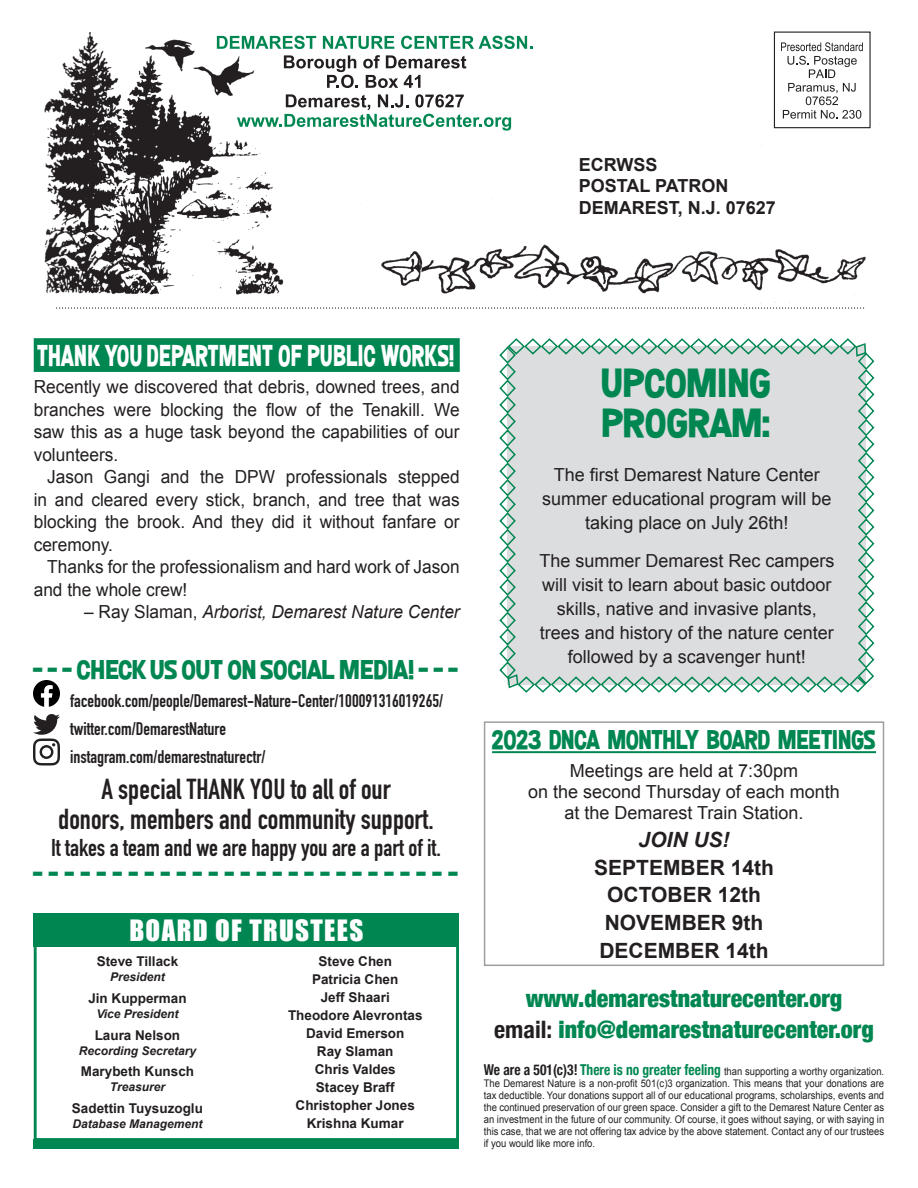
<style>
.page{position:relative;width:918px;height:1188px;background:#fff}
.page>*{position:absolute;margin:0;border:0;box-sizing:border-box;transform-origin:0 0}
.t1{font:40.5px/40.5px "Ballsof Bastille";color:#008751}
.t2{font:30px "Ballsof Bastille";letter-spacing:.02em;color:#fff;scale:.77 1}
.t3{font:700 28.5px/30px "DIN Condensed";color:#231f20;text-align:center}
.t4{font:27px "Ballsof Bastille";color:#008751}
.t5{font:27px "Ballsof Bastille";color:#008751;scale:.9 1}
.t6{font:27px "Impact";letter-spacing:.05em;color:#fff}
.t7{font:900 condensed 24px/31.5px "Helvetica Neue";color:#008751;text-align:center}
.t8{font:700 24px "DIN Condensed";color:#231f20}
.t9{font:700 21px/27.8px "Arial";color:#231f20;text-align:center}
.t10{font:italic 700 21px "Arial";color:#231f20}
.t11{font:18px/22.5px "Arial";color:#231f20;text-align:justify;scale:.96 1}
.t12{font:18px/24px "Arial";color:#231f20;text-align:center}
.t13{font:700 18px/27.8px "DIN Condensed";color:#231f20}
.t14{font:italic 18px "Arial";color:#231f20;scale:.96 1}
.t15{font:700 18px/21.6px "Arial";color:#231f20}
.t16{font:700 13.5px/18px "Arial";color:#231f20;text-align:center}
.t17{font:italic 700 12px "Arial";color:#231f20}
.t18{font:10.5px/12px "Arial";color:#231f20;text-align:justify;scale:.9 1}
.s1{font-style:normal}
.s2{font-weight:700;color:#231f20}
.s3{font-family:"Helvetica Neue";font-weight:700;font-stretch:condensed;font-size:15px}
.s4{font-family:"Helvetica Neue";font-weight:700;font-stretch:condensed;font-size:15px;color:#008751}
</style>
<div class="page">
<img style="left:44px;top:31px;width:836px;height:278px">
<svg style="left:217px;top:36px;width:99px;height:13px"></svg>
<svg style="left:323px;top:36px;width:71px;height:13px"></svg>
<svg style="left:401px;top:36px;width:131px;height:13px"></svg>
<svg style="left:284px;top:55px;width:182px;height:33px"></svg>
<svg style="left:237px;top:94px;width:274px;height:37px"></svg>
<svg style="left:781px;top:42px;width:82px;height:77px"></svg>
<div style="left:774px;top:32px;width:97px;height:96px;border:1px solid #231f20"></div>
<svg style="left:33px;top:680px;width:27px;height:27px"></svg>
<svg style="left:33px;top:714px;width:27px;height:52px"></svg>
<div style="left:34px;top:943px;width:425px;height:198px;border:3px solid #008751"></div>
<div style="left:34px;top:914px;width:425px;height:33px;background:#008751"></div>
<div style="left:34px;top:1139px;width:425px;height:10px;background:#008751"></div>
<div style="left:34px;top:338px;width:426px;height:34px;background:#008751"></div>
<svg style="left:499px;top:338px;width:376px;height:355px"></svg>
<hr style="left:492px;top:751px;width:384px;height:2px;background:#008751">
<div style="left:484px;top:721px;width:400px;height:245px;border:2px solid #9d9fa2"></div>
<h3 class="t15" style="left:579px;top:153px;width:199px">ECRWSS<br>POSTAL PATRON<br>DEMAREST, N.J. 07627</h3>
<h2 class="t2" style="left:38px;top:341px;width:543px">THANK YOU DEPARTMENT OF PUBLIC WORKS!</h2>
<h3 class="t11" style="left:34px;top:376px;width:445px">Recently we discovered that debris, downed trees, and branches were blocking the flow of the Tenakill. We saw this as a huge task beyond the capabilities of our volunteers.</h3>
<h3 class="t11" style="left:34px;top:466px;width:445px;text-indent:13px">Jason Gangi and the DPW professionals stepped in and cleared every stick, branch, and tree that was blocking the brook. And they did it without fanfare or ceremony.</h3>
<h3 class="t11" style="left:34px;top:556px;width:445px;text-indent:13px">Thanks for the professionalism and hard work of Jason and the whole crew!</h3>
<h3 class="t14" style="left:84px;top:600px;width:393px"><span class="s1">– Ray Slaman,</span> Arborist, Demarest Nature Center</h3>
<h3 class="t4" style="left:33px;top:658px;width:428px">- - - CHECK US OUT ON SOCIAL MEDIA! - - -</h3>
<h3 class="t13" style="left:70px;top:687px;width:375px">facebook.com/people/Demarest-Nature-Center/100091316019265/ twitter.com/DemarestNature<br>instagram.com/demarestnaturectr/</h3>
<h3 class="t3" style="left:58px;top:774px;width:377px">A special THANK YOU to all of our<br>donors, members and community support.</h3>
<h3 class="t8" style="left:51px;top:832px;width:391px">It takes a team and we are happy you are a part of it.</h3>
<h3 class="t4" style="left:33px;top:861px;width:428px">- - - - - - - - - - - - - - - - - - - - - - - - - - -</h3>
<h3 class="t6" style="left:129px;top:910px;width:236px">BOARD OF TRUSTEES</h3>
<p class="t16" style="left:97px;top:953px;width:83px">Steve Tillack</p>
<p class="t17" style="left:110px;top:969px;width:56px">President</p>
<p class="t16" style="left:88px;top:990px;width:100px">Jin Kupperman</p>
<p class="t17" style="left:96px;top:1006px;width:84px">Vice President</p>
<p class="t16" style="left:95px;top:1026px;width:87px">Laura Nelson</p>
<p class="t17" style="left:79px;top:1043px;width:119px">Recording Secretary</p>
<p class="t16" style="left:81px;top:1063px;width:115px">Marybeth Kunsch</p>
<p class="t17" style="left:110px;top:1079px;width:57px">Treasurer</p>
<p class="t16" style="left:72px;top:1100px;width:133px">Sadettin Tuysuzoglu</p>
<p class="t17" style="left:72px;top:1116px;width:132px">Database Management</p>
<p class="t16" style="left:288px;top:953px;width:136px">Steve Chen<br>Patricia Chen<br>Jeff Shaari<br>Theodore Alevrontas<br>David Emerson<br>Ray Slaman<br>Chris Valdes<br>Stacey Braff<br>Christopher Jones<br>Krishna Kumar</p>
<h1 class="t1" style="left:602px;top:363px;width:171px">UPCOMING<br>PROGRAM:</h1>
<h3 class="t12" style="left:542px;top:463px;width:291px">The first Demarest Nature Center summer educational program will be taking place on July 26th!</h3>
<h3 class="t12" style="left:539px;top:549px;width:297px">The summer Demarest Rec campers will visit to learn about basic outdoor skills, native and invasive plants, trees and history of the nature center followed by a scavenger hunt!</h3>
<h3 class="t5" style="left:492px;top:728px;width:428px">2023 DNCA MONTHLY BOARD MEETINGS</h3>
<h3 class="t12" style="left:528px;top:760px;width:313px;line-height:21px">Meetings are held at 7:30pm<br>on the second Thursday of each month at the Demarest Train Station.</h3>
<h3 class="t10" style="left:639px;top:826px;width:93px">JOIN US!</h3>
<h3 class="t9" style="left:594px;top:854px;width:181px">SEPTEMBER 14th<br>OCTOBER 12th<br>NOVEMBER 9th<br>DECEMBER 14th</h3>
<h3 class="t7" style="left:494px;top:981px;width:381px">www.demarestnaturecenter.org <span class="s2">email:</span> info@demarestnaturecenter.org</h3>
<p class="t18" style="left:484px;top:1065px;width:446px"><span class="s3">We are a 501(c)3!</span> <span class="s4">There is no greater feeling</span> than supporting a worthy organization.<br>The Demarest Nature is a non-profit 501(c)3 organization. This means that your donations are tax deductible. Your donations support all of our educational programs, scholarships, events and the continued preservation of our green space. Consider a gift to the Demarest Nature Center as an investment in the future of our community. Of course, it goes without saying, or with saying in this case, that we are not offering tax advice by the above statement. Contact any of our trustees if you would like more info.</p>
</div>
